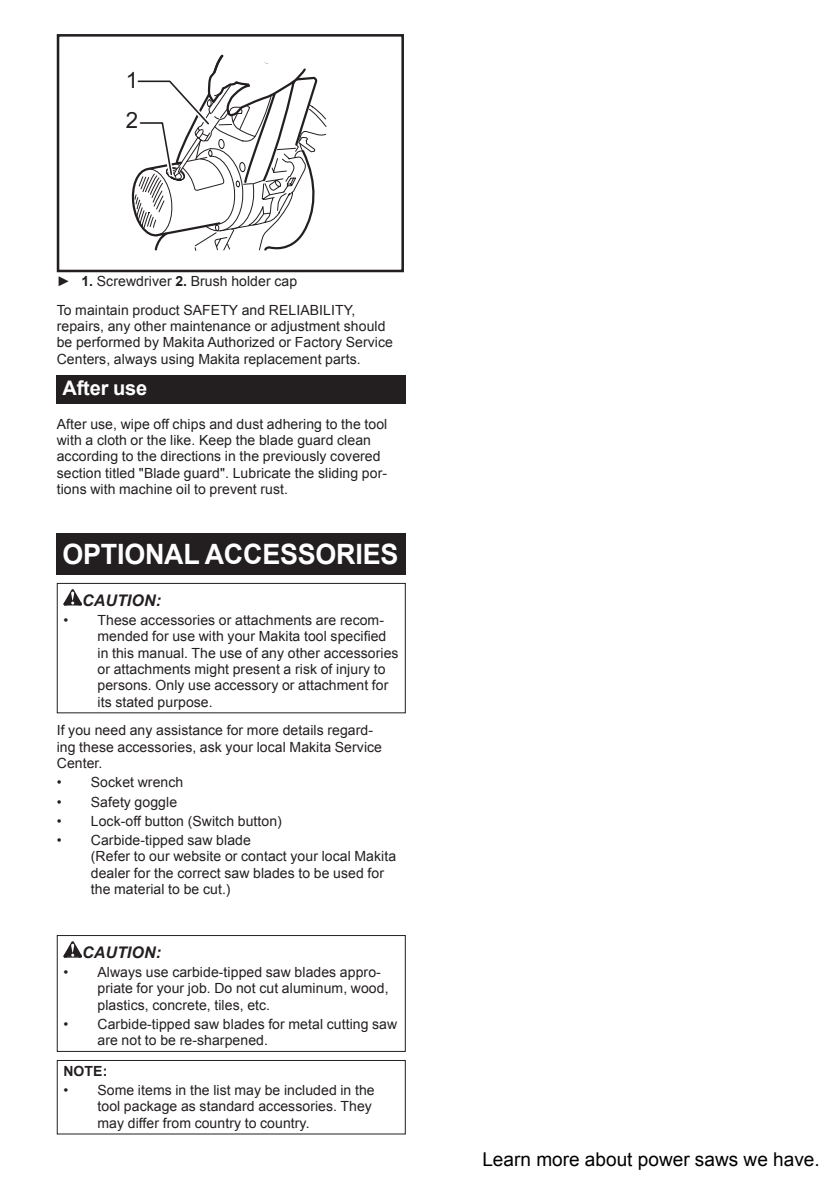
<style>
.page{position:relative;width:840px;height:1191px;background:#fff}
.page>*{position:absolute;margin:0;border:0;box-sizing:border-box;transform-origin:0 0}
.t1{font:700 28px "Arial";letter-spacing:-.01em;color:#fff;scale:.96 1}
.t2{font:22.4px/39.8px "Arial";color:#231f20}
.t3{font:700 20px "Arial";letter-spacing:-.01em;color:#fff}
.t4{font:19px "Arial";color:#000}
.t5{font:italic 700 16px "Arial";letter-spacing:.005em;color:#231f20}
.t6{font:14px/16.4px "Arial";letter-spacing:.005em;color:#231f20}
.t7{font:700 14px "Arial";color:#231f20}
.s1{font-weight:700}
</style>
<div class="page">
<svg style="left:131px;top:54px;width:196px;height:197px"></svg>
<div style="left:57px;top:34px;width:347px;height:238px;border:3px solid #231f20"></div>
<div style="left:57px;top:375px;width:348px;height:29px;background:#231f20"></div>
<div style="left:57px;top:534px;width:348px;height:41px;background:#231f20"></div>
<svg style="left:63px;top:589px;width:19px;height:16px"></svg>
<div style="left:57px;top:583px;width:348px;height:130px;border:1px solid #231f20"></div>
<svg style="left:63px;top:941px;width:19px;height:16px"></svg>
<div style="left:57px;top:935px;width:348px;height:117px;border:1px solid #231f20"></div>
<div style="left:57px;top:1060px;width:348px;height:74px;border:1px solid #231f20"></div>
<h2 class="t2" style="left:126px;top:60px;width:14px">1<br>2</h2>
<p class="t6" style="left:57px;top:267px;width:300px;line-height:28.8px">► <span class="s1">1.</span> Screwdriver <span class="s1">2.</span> Brush holder cap<br>To maintain product SAFETY and RELIABILITY,</p>
<p class="t6" style="left:57px;top:318px;width:337px">repairs, any other maintenance or adjustment should be performed by Makita Authorized or Factory Service<br>Centers, always using Makita replacement parts.</p>
<h3 class="t3" style="left:62px;top:375px;width:86px">After use</h3>
<p class="t6" style="left:57px;top:415px;width:332px">After use, wipe off chips and dust adhering to the tool with a cloth or the like. Keep the blade guard clean according to the directions in the previously covered section titled "Blade guard". Lubricate the sliding por&shy;tions with machine oil to prevent rust.</p>
<h1 class="t1" style="left:62px;top:535px;width:351px">OPTIONAL ACCESSORIES</h1>
<p class="t5" style="left:82px;top:589px;width:80px">CAUTION:</p>
<p class="t6" style="left:97px;top:612px;width:302px;text-indent:-34px">• These accessories or attachments are recom&shy;mended for use with your Makita tool specified in this manual. The use of any other accessories or attachments might present a risk of injury to persons. Only use accessory or attachment for its stated purpose.</p>
<p class="t6" style="left:57px;top:722px;width:326px">If you need any assistance for more details regard&shy;ing these accessories, ask your local Makita Service<br>Center.</p>
<p class="t6" style="left:57px;top:774px;width:128px">• Socket wrench</p>
<p class="t6" style="left:57px;top:793px;width:122px">• Safety goggle</p>
<p class="t6" style="left:57px;top:813px;width:226px">• Lock-off button (Switch button)</p>
<p class="t6" style="left:91px;top:832px;width:306px;text-indent:-34px">• Carbide-tipped saw blade<br>(Refer to our website or contact your local Makita dealer for the correct saw blades to be used for the material to be cut.)</p>
<p class="t5" style="left:82px;top:941px;width:80px">CAUTION:</p>
<p class="t6" style="left:97px;top:964px;width:292px;text-indent:-34px">• Always use carbide-tipped saw blades appro&shy;priate for your job. Do not cut aluminum, wood, plastics, concrete, tiles, etc.</p>
<p class="t6" style="left:97px;top:1016px;width:301px;text-indent:-34px">• Carbide-tipped saw blades for metal cutting saw are not to be re-sharpened.</p>
<p class="t7" style="left:63px;top:1061px;width:45px">NOTE:</p>
<p class="t6" style="left:97px;top:1082px;width:278px;text-indent:-34px">• Some items in the list may be included in the tool package as standard accessories. They may differ from country to country.</p>
<h3 class="t4" style="left:482px;top:1146px;width:338px">Learn more about power saws we have.</h3>
</div>
